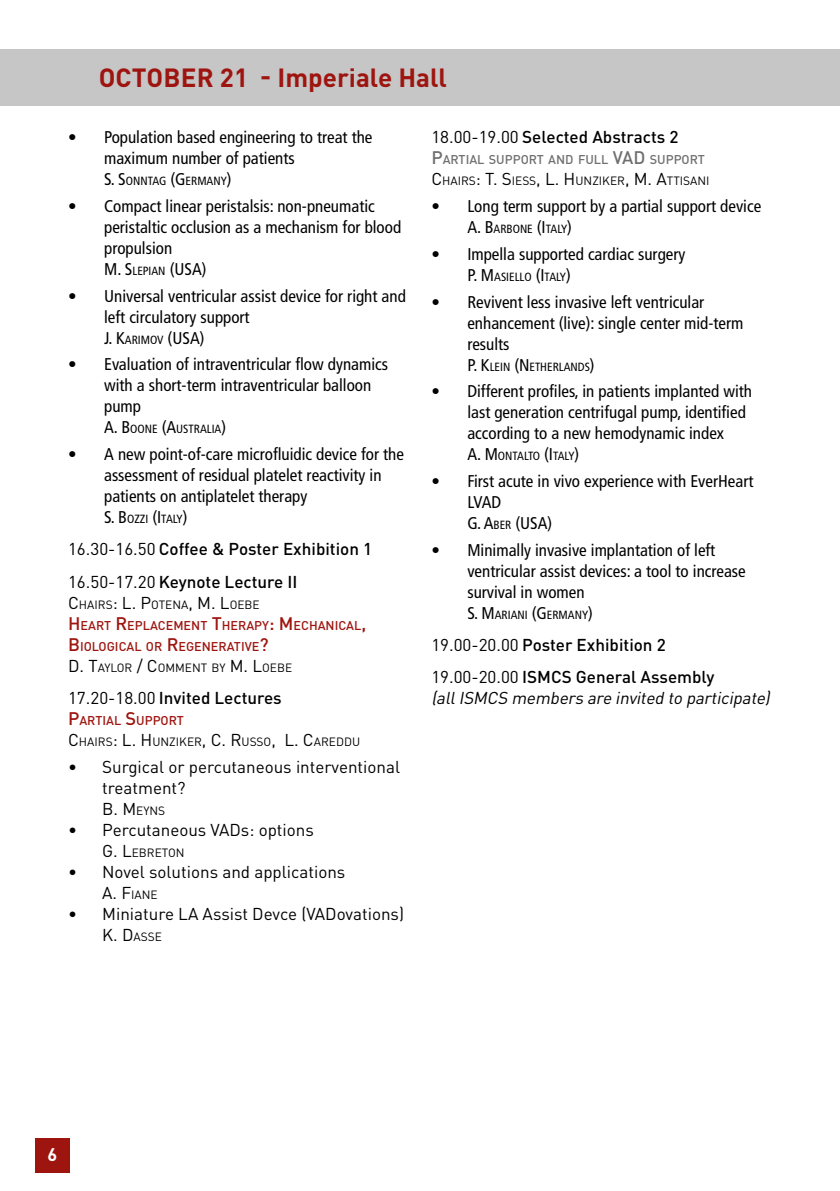
<style>
.page{position:relative;width:840px;height:1191px;background:#fff}
.page>*{position:absolute;margin:0;border:0;box-sizing:border-box;transform-origin:0 0}
.t1{font:700 26px "DIN Pro";color:#9e1510}
.t2{font:700 18px "DIN Pro";color:#fff}
.t3{font:condensed 17px/21px "Frutiger";color:#000}
.t4{font:500 17px/32.4px "DIN Pro";color:#000}
.t5{font:17px/21px "DIN Pro";color:#000}
.t6{font:italic 17px "DIN Pro";color:#000}
.t7{font:500 12.6px/21px "DIN Pro";color:#9e1510}
.t8{font:500 12.6px "DIN Pro";color:#706f6f}
.t9{font:11.8px "DIN Pro";color:#000}
.t10{font:condensed 11.8px "Frutiger";color:#000}
.s1{font-size:17px}
.s2{font-style:inherit}
.s3{font-size:11.8px}
.s4{font-weight:400}
.s5{font-size:18px}
</style>
<div class="page">
<div style="left:35px;top:1138px;width:34px;height:34px;background:#9e1510"></div>
<div style="left:0;top:50px;width:839px;height:56px;background:#c6c6c6"></div>
<h1 class="t1" style="left:99px;top:56px;width:349px">OCTOBER 21 - Imperiale Hall</h1>
<p class="t3" style="left:104px;top:127px;width:270px;text-indent:-36px">• Population based engineering to treat the maximum number of patients</p>
<p class="t10" style="left:104px;top:174px;width:129px"><span class="s1">S. S</span>ONNTAG <span class="s1">(G</span> ERMANY<span class="s1">)</span></p>
<p class="t3" style="left:104px;top:196px;width:298px;text-indent:-36px">• Compact linear peristalsis: non-pneumatic peristaltic occlusion as a mechanism for blood propulsion<br><span class="s2">M. S</span><span class="s3">LEPIAN</span> <span class="s2">(USA)</span></p>
<p class="t3" style="left:104px;top:285px;width:303px;text-indent:-36px">• Universal ventricular assist device for right and left circulatory support<br><span class="s2">J. K</span><span class="s3">ARIMOV</span> <span class="s2">(USA)</span></p>
<p class="t3" style="left:104px;top:354px;width:285px;text-indent:-36px">• Evaluation of intraventricular flow dynamics with a short-term intraventricular balloon pump</p>
<p class="t10" style="left:104px;top:422px;width:123px"><span class="s1">A. B</span>OONE <span class="s1">(A</span>USTRALIA<span class="s1">)</span></p>
<p class="t3" style="left:104px;top:444px;width:301px;text-indent:-36px">• A new point-of-care microfluidic device for the assessment of residual platelet reactivity in patients on antiplatelet therapy</p>
<p class="t10" style="left:104px;top:512px;width:85px"><span class="s1">S. B</span>OZZI <span class="s1">(I</span> TALY<span class="s1">)</span></p>
<p class="t4" style="left:68px;top:531px;width:305px"><span class="s4">16.30-16.50</span> Coffee &amp; Poster Exhibition 1<br><span class="s4">16.50-17.20</span> Keynote Lecture II</p>
<p class="t9" style="left:68px;top:595px;width:193px"><span class="s1">C</span>HAIRS<span class="s1">: L. P</span>OTENA<span class="s1">, M . L</span>OEBE</p>
<p class="t7" style="left:68px;top:613px;width:299px"><span class="s5">H</span> EART <span class="s5">R</span>EPLACEM ENT <span class="s5">T</span>HERAPY<span class="s5">: M</span>ECHANICAL<span class="s5">,<br>B</span>IOLOGICAL OR <span class="s5">R</span>EGENERATIVE<span class="s5">?</span></p>
<p class="t9" style="left:68px;top:658px;width:225px"><span class="s1">D. T</span>AYLOR <span class="s1">/ C</span>OMMENT BY <span class="s1">M. L</span>OEBE</p>
<p class="t4" style="left:68px;top:680px;width:215px"><span class="s4">17.20-18.00</span> Invited Lectures</p>
<p class="t7" style="left:68px;top:708px;width:117px"><span class="s5">P</span>ARTIAL <span class="s5">S</span>UPPORT</p>
<p class="t9" style="left:68px;top:732px;width:293px"><span class="s1">C</span>HAIRS<span class="s1">: L. H</span> UNZIKER<span class="s1">, C. R</span>USSO<span class="s1">, L. C</span>AREDDU</p>
<p class="t5" style="left:102px;top:754px;width:299px;text-indent:-34px">• Surgical or percutaneous interventional treatment?</p>
<p class="t9" style="left:102px;top:801px;width:65px"><span class="s1">B. M</span> EYNS</p>
<p class="t5" style="left:68px;top:817px;width:247px">• Percutaneous VADs: options</p>
<p class="t9" style="left:102px;top:843px;width:84px"><span class="s1">G. L</span>EBRETON</p>
<p class="t5" style="left:68px;top:859px;width:278px">• Novel solutions and applications</p>
<p class="t9" style="left:102px;top:885px;width:57px"><span class="s1">A. F</span> IANE</p>
<p class="t5" style="left:68px;top:901px;width:337px">• Miniature LA Assist Devce (VADovations)</p>
<p class="t9" style="left:102px;top:927px;width:61px"><span class="s1">K. D</span>ASSE</p>
<p class="t4" style="left:431px;top:119px;width:248px"><span class="s4">18.00-19.00</span> Selected Abstracts 2</p>
<p class="t8" style="left:431px;top:150px;width:275px"><span class="s5">P</span>ARTIAL SUPPORT AND FULL <span class="s5">VAD</span> SUPPORT</p>
<p class="t9" style="left:431px;top:172px;width:279px"><span class="s1">C</span>HAIRS<span class="s1">: T. S</span>IESS<span class="s1">, L. H</span> UNZIKER<span class="s1">, M . A</span>TTISANI</p>
<p class="t3" style="left:431px;top:196px;width:331px">• Long term support by a partial support device</p>
<p class="t10" style="left:467px;top:222px;width:106px"><span class="s1">A. B</span>ARBONE <span class="s1">(I</span> TALY<span class="s1">)</span></p>
<p class="t3" style="left:431px;top:243px;width:255px">• Impella supported cardiac surgery</p>
<p class="t10" style="left:467px;top:270px;width:105px"><span class="s1">P. M</span> ASIELLO <span class="s1">(I</span> TALY<span class="s1">)</span></p>
<p class="t3" style="left:467px;top:291px;width:277px;text-indent:-36px">• Revivent less invasive left ventricular enhancement (live): single center mid-term results</p>
<p class="t10" style="left:467px;top:359px;width:129px"><span class="s1">P. K</span>LEIN <span class="s1">(N</span> ETHERLANDS<span class="s1">)</span></p>
<p class="t3" style="left:467px;top:381px;width:286px;text-indent:-36px">• Different profiles, in patients implanted with last generation centrifugal pump, identified according to a new hemodynamic index</p>
<p class="t10" style="left:467px;top:449px;width:113px"><span class="s1">A. M</span> ONTALTO <span class="s1">(I</span> TALY<span class="s1">)</span></p>
<p class="t3" style="left:467px;top:470px;width:287px;text-indent:-36px">• First acute in vivo experience with EverHeart<br>LVAD<br><span class="s2">G. A</span><span class="s3">BER</span> <span class="s2">(USA)</span></p>
<p class="t3" style="left:467px;top:539px;width:280px;text-indent:-36px">• Minimally invasive implantation of left ventricular assist devices: a tool to increase survival in women</p>
<p class="t10" style="left:467px;top:607px;width:127px"><span class="s1">S. M</span> ARIANI <span class="s1">(G</span> ERMANY<span class="s1">)</span></p>
<p class="t4" style="left:431px;top:627px;width:284px"><span class="s4">19.00-20.00</span> Poster Exhibition 2<br><span class="s4">19.00-20.00</span> ISMCS General Assembly</p>
<p class="t6" style="left:431px;top:685px;width:344px">(allISMCS members are invited to participate)</p>
<p class="t2" style="left:48px;top:1139px;width:11px">46</p>
</div>
